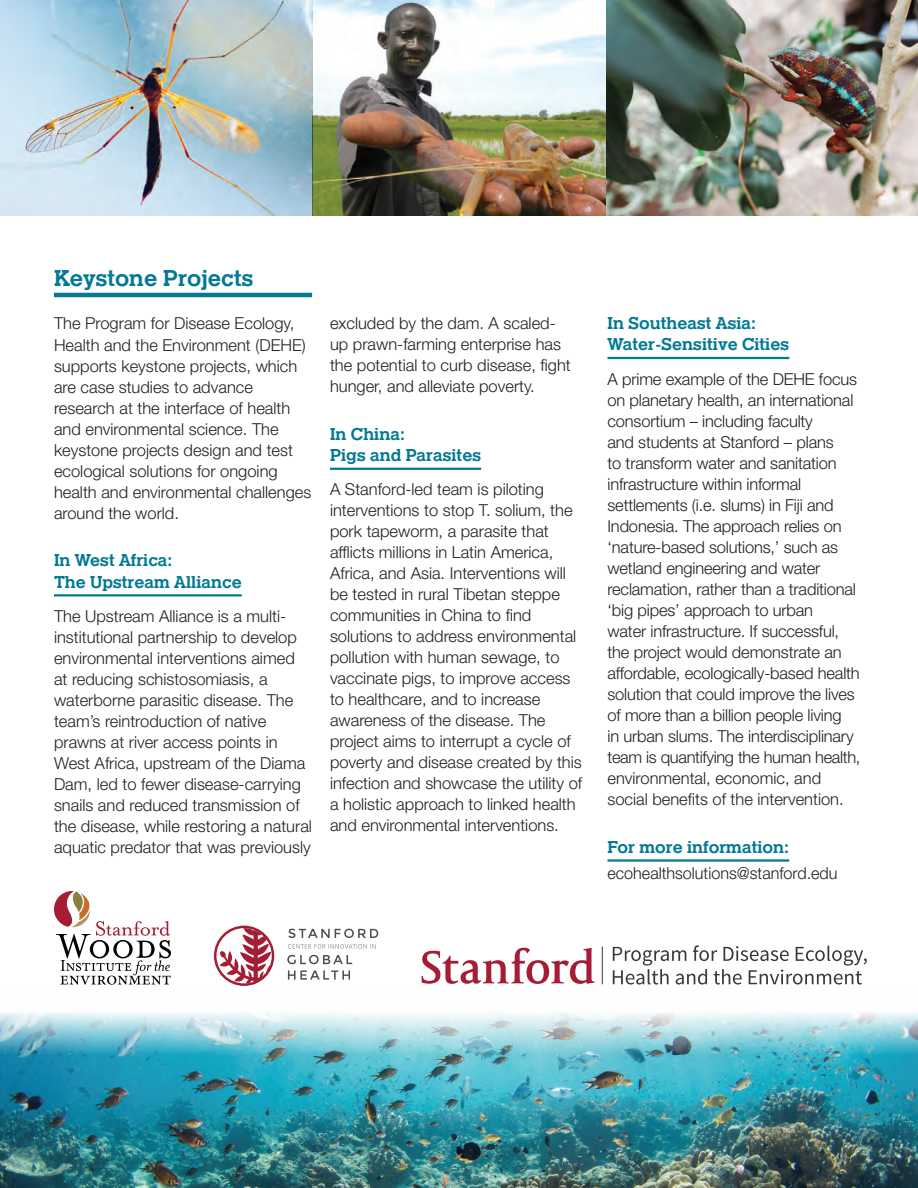
<style>
.page{position:relative;width:918px;height:1188px;background:#fff}
.page>*{position:absolute;margin:0;border:0;box-sizing:border-box;transform-origin:0 0}
.t1{font:24px "Helserif Mdm";color:#037a94}
.t2{font:18px/21px "Helserif Mdm";color:#037a94}
.t3{font:300 16.5px/21px "Helvetica Neue LT Std";color:#231f20}
</style>
<div class="page">
<img style="left:0;top:1012px;width:918px;height:176px">
<img style="left:0;top:0;width:312px;height:216px">
<img style="left:312px;top:0;width:294px;height:216px">
<img style="left:606px;top:0;width:312px;height:216px">
<hr style="left:54px;top:293px;width:258px;height:4px;background:#037a94">
<hr style="left:54px;top:594px;width:188px;height:2px;background:#037a94">
<hr style="left:330px;top:468px;width:151px;height:2px;background:#037a94">
<hr style="left:608px;top:357px;width:181px;height:2px;background:#037a94">
<hr style="left:608px;top:859px;width:181px;height:3px;background:#037a94">
<svg style="left:214px;top:926px;width:60px;height:60px"></svg>
<svg style="left:288px;top:929px;width:90px;height:9px"></svg>
<svg style="left:288px;top:944px;width:88px;height:5px"></svg>
<svg style="left:287px;top:955px;width:65px;height:9px"></svg>
<svg style="left:288px;top:970px;width:62px;height:10px"></svg>
<hr style="left:602px;top:947px;width:1px;height:37px;background:#3e3739">
<svg style="left:613px;top:945px;width:254px;height:40px"></svg>
<svg style="left:422px;top:948px;width:173px;height:36px"></svg>
<svg style="left:54px;top:891px;width:117px;height:94px"></svg>
<h1 class="t1" style="left:54px;top:262px;width:201px">Keystone Projects</h1>
<p class="t3" style="left:54px;top:313px;width:259px">The Program for Disease Ecology,<br>Health and the Environment (DEHE) supports keystone projects, which are case studies to advance research at the interface of health and environmental science. The keystone projects design and test ecological solutions for ongoing health and environmental challenges around the world.</p>
<p class="t2" style="left:54px;top:551px;width:189px">In West Africa:<br>The Upstream Alliance</p>
<p class="t3" style="left:54px;top:605px;width:259px">The Upstream Alliance is a multi&shy;institutional partnership to develop environmental interventions aimed at reducing schistosomiasis, a waterborne parasitic disease. The team’s reintroduction of native prawns at river access points in West Africa, upstream of the Diama Dam, led to fewer disease-carrying snails and reduced transmission of the disease, while restoring a natural aquatic predator that was previously</p>
<p class="t3" style="left:330px;top:312px;width:242px">excluded by the dam. A scaled&shy;up prawn-farming enterprise has the potential to curb disease, fight hunger, and alleviate poverty.</p>
<p class="t2" style="left:330px;top:425px;width:153px">In China:<br>Pigs and Parasites</p>
<p class="t3" style="left:330px;top:479px;width:254px">A Stanford-led team is piloting interventions to stop T. solium, the pork tapeworm, a parasite that afflicts millions in Latin America, Africa, and Asia. Interventions will be tested in rural Tibetan steppe communities in China to find solutions to address environmental pollution with human sewage, to vaccinate pigs, to improve access to healthcare, and to increase awareness of the disease. The project aims to interrupt a cycle of poverty and disease created by this infection and showcase the utility of a holistic approach to linked health and environmental interventions.</p>
<p class="t2" style="left:608px;top:314px;width:183px">In Southeast Asia:<br>Water-Sensitive Cities</p>
<p class="t3" style="left:608px;top:368px;width:255px">A prime example of the DEHE focus on planetary health, an international consortium – including faculty<br>and students at Stanford – plans<br>to transform water and sanitation infrastructure within informal settlements (i.e. slums) in Fiji and Indonesia. The approach relies on ‘nature-based solutions,’ such as wetland engineering and water reclamation, rather than a traditional ‘big pipes’ approach to urban<br>water infrastructure. If successful, the project would demonstrate an affordable, ecologically-based health solution that could improve the lives of more than a billion people living<br>in urban slums. The interdisciplinary team is quantifying the human health, environmental, economic, and social benefits of the intervention.</p>
<p class="t2" style="left:608px;top:838px;width:183px">For more information:</p>
<p class="t3" style="left:608px;top:862px;width:232px">ecohealthsolutions@stanford.edu</p>
</div>
